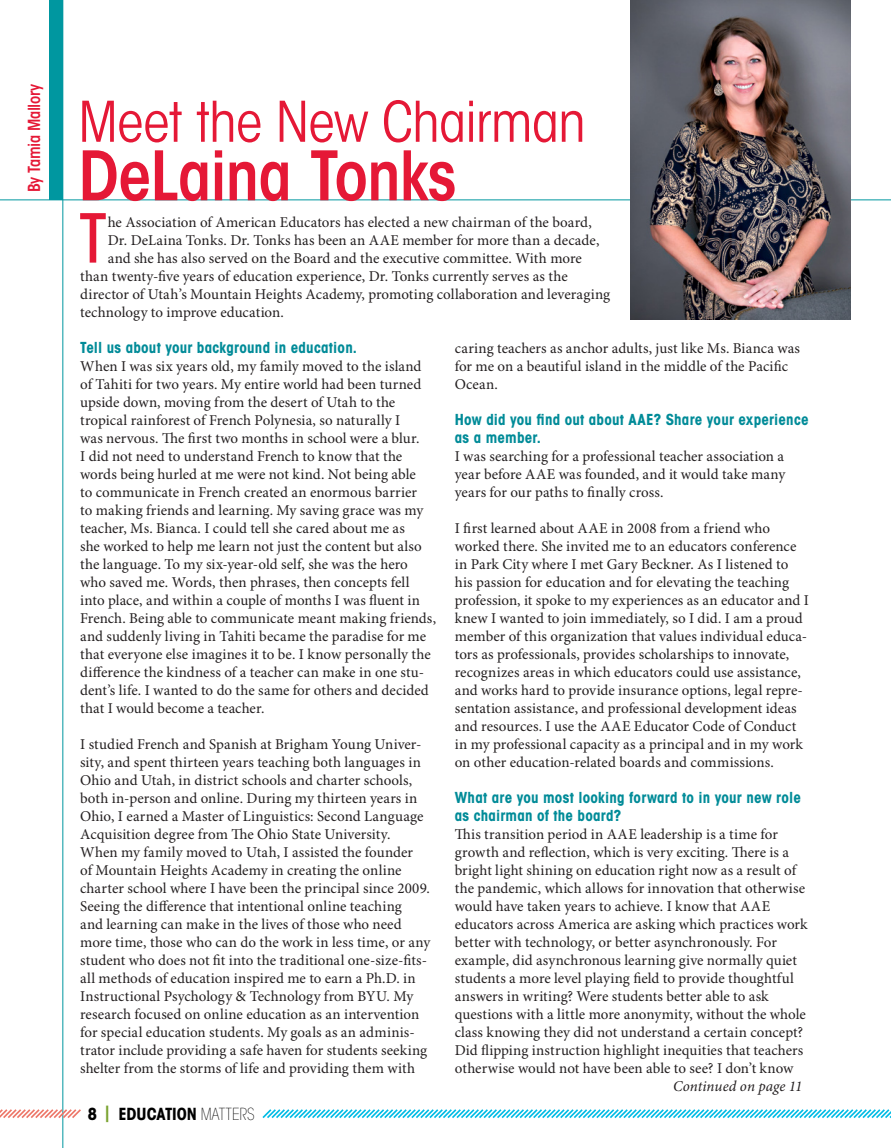
<style>
.page{position:relative;width:891px;height:1148px;background:#fff}
.page>*{position:absolute;margin:0;border:0;box-sizing:border-box;transform-origin:0 0}
.Headline_2{font:600 condensed 67.5px "ITC Avant Garde Std";letter-spacing:-.015em;color:#e51836}
.Drop_Cap{font:500 condensed 66.9px "ITC Avant Garde Std";color:#e51836}
.Headline_2-2{font:condensed 55.5px "ITC Avant Garde Std";letter-spacing:-.015em;color:#e51836}
.t1{font:700 condensed 16.5px "ITC Avant Garde Std";letter-spacing:-.005em;color:#000}
.Headline{font:600 condensed 16.5px "ITC Avant Garde Std";letter-spacing:-.025em;color:#e51836}
.Body_Text{font:15px/18px "Minion Pro";letter-spacing:.005em;color:#231f20}
.Drop_Cap-2{font:15px "Minion Pro";letter-spacing:.005em;color:#231f20}
.Subhead_2{font:700 condensed 15px/18px "ITC Avant Garde Std";letter-spacing:.015em;color:#008b98}
.Body_Text-2{font:italic 15px "Minion Pro";color:#231f20}
.s1{color:#78a22d}
.s2{font-weight:200}
</style>
<div class="page">
<hr style="left:62px;top:0;width:1px;height:1148px;background:#0097a0">
<div style="left:50px;top:0;width:13px;height:200px;background:#0097a0"></div>
<hr style="left:0;top:199px;width:891px;height:1px;background:#0097a0">
<img style="left:631px;top:0;width:220px;height:319px">
<svg style="left:0;top:1107px;width:81px;height:13px"></svg>
<svg style="left:262px;top:1109px;width:629px;height:10px"></svg>
<p class="Headline" style="left:24px;top:192px;width:110px;rotate:-90deg">By Tamia Mallory</p>
<p class="Headline_2-2" style="left:78px;top:88px;width:509px">Meet the New Chairman</p>
<p class="Headline_2" style="left:78px;top:134px;width:380px">DeLaina Tonks</p>
<p class="Drop_Cap" style="left:79px;top:197px;width:30px">T</p>
<p class="Drop_Cap-2" style="left:108px;top:213px;width:486px">he Association of American Educators has elected a new chairman of the board,</p>
<p class="Drop_Cap-2" style="left:108px;top:231px;width:493px">Dr. DeLaina Tonks. Dr. Tonks has been an AAE member for more than a decade,</p>
<p class="Drop_Cap-2" style="left:108px;top:249px;width:476px">and she has also served on the Board and the executive committee. With more</p>
<p class="Drop_Cap-2" style="left:80px;top:267px;width:489px">than twenty-five years of education experience, Dr. Tonks currently serves as the</p>
<p class="Drop_Cap-2" style="left:80px;top:285px;width:532px">director of Utah’s Mountain Heights Academy, promoting collaboration and leveraging</p>
<p class="Drop_Cap-2" style="left:80px;top:303px;width:205px">technology to improve education.</p>
<p class="Subhead_2" style="left:80px;top:338px;width:278px">Tell us about your background in education.</p>
<p class="Body_Text" style="left:80px;top:357px;width:357px">When I was six years old, my family moved to the island of Tahiti for two years. My entire world had been turned upside down, moving from the desert of Utah to the tropical rainforest of French Polynesia, so naturally I<br>was nervous. The first two months in school were a blur.<br>I did not need to understand French to know that the words being hurled at me were not kind. Not being able<br>to communicate in French created an enormous barrier<br>to making friends and learning. My saving grace was my teacher, Ms. Bianca. I could tell she cared about me as<br>she worked to help me learn not just the content but also the language. To my six-year-old self, she was the hero who saved me. Words, then phrases, then concepts fell into place, and within a couple of months I was fluent in French. Being able to communicate meant making friends, and suddenly living in Tahiti became the paradise for me that everyone else imagines it to be. I know personally the difference the kindness of a teacher can make in one stu&shy;dent’s life. I wanted to do the same for others and decided that I would become a teacher.</p>
<p class="Body_Text" style="left:80px;top:735px;width:352px">I studied French and Spanish at Brigham Young Univer&shy;sity, and spent thirteen years teaching both languages in Ohio and Utah, in district schools and charter schools, both in-person and online. During my thirteen years in Ohio, I earned a Master of Linguistics: Second Language Acquisition degree from The Ohio State University.<br>When my family moved to Utah, I assisted the founder<br>of Mountain Heights Academy in creating the online charter school where I have been the principal since 2009.<br>Seeing the difference that intentional online teaching<br>and learning can make in the lives of those who need more time, those who can do the work in less time, or any student who does not fit into the traditional one-size-fits&shy;all methods of education inspired me to earn a Ph.D. in Instructional Psychology &amp; Technology from BYU. My research focused on online education as an intervention for special education students. My goals as an adminis&shy;trator include providing a safe haven for students seeking shelter from the storms of life and providing them with</p>
<p class="Body_Text" style="left:455px;top:339px;width:347px">caring teachers as anchor adults, just like Ms. Bianca was for me on a beautiful island in the middle of the Pacific<br>Ocean.</p>
<p class="Subhead_2" style="left:455px;top:410px;width:355px">How did you find out about AAE? Share your experience as a member.</p>
<p class="Body_Text" style="left:455px;top:447px;width:332px;text-align:justify">I was searching for a professional teacher association a year before AAE was founded, and it would take many years for our paths to finally cross.</p>
<p class="Body_Text" style="left:455px;top:519px;width:356px">I first learned about AAE in 2008 from a friend who worked there. She invited me to an educators conference in Park City where I met Gary Beckner. As I listened to his passion for education and for elevating the teaching profession, it spoke to my experiences as an educator and I knew I wanted to join immediately, so I did. I am a proud member of this organization that values individual educa&shy;tors as professionals, provides scholarships to innovate, recognizes areas in which educators could use assistance, and works hard to provide insurance options, legal repre&shy;sentation assistance, and professional development ideas and resources. I use the AAE Educator Code of Conduct in my professional capacity as a principal and in my work on other education-related boards and commissions.</p>
<p class="Subhead_2" style="left:455px;top:788px;width:348px">What are you most looking forward to in your new role as chairman of the board?</p>
<p class="Body_Text" style="left:455px;top:825px;width:354px">This transition period in AAE leadership is a time for growth and reflection, which is very exciting. There is a bright light shining on education right now as a result of the pandemic, which allows for innovation that otherwise would have taken years to achieve. I know that AAE educators across America are asking which practices work better with technology, or better asynchronously. For example, did asynchronous learning give normally quiet students a more level playing field to provide thoughtful answers in writing? Were students better able to ask questions with a little more anonymity, without the whole class knowing they did not understand a certain concept?<br>Did flipping instruction highlight inequities that teachers otherwise would not have been able to see? I don’t know</p>
<p class="Body_Text-2" style="left:673px;top:1077px;width:131px">Continued on page 11</p>
<p class="t1" style="left:88px;top:1103px;width:168px">8 <span class="s1">|</span> EDUCATION <span class="s2">MATTERS</span></p>
</div>
